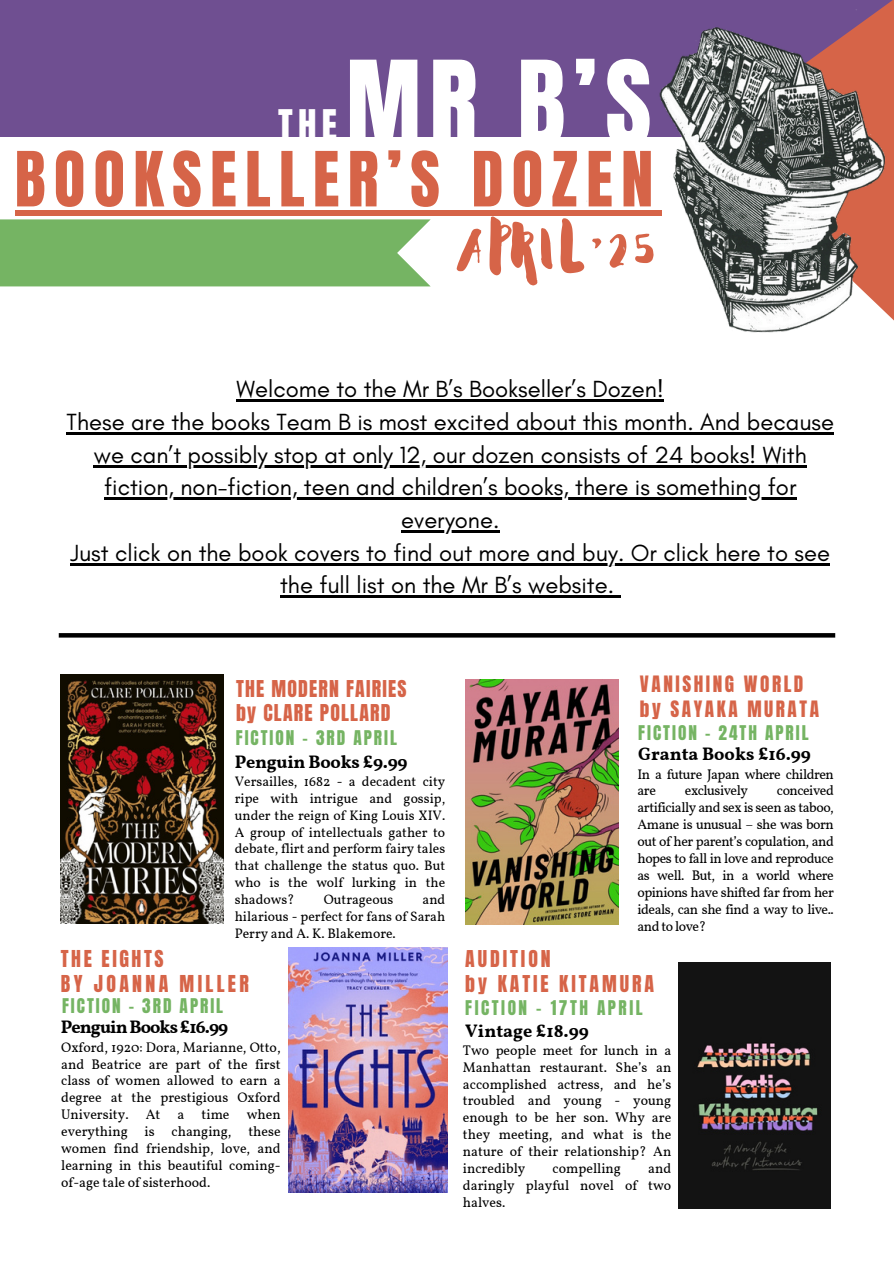
<style>
.page{position:relative;width:894px;height:1264px;background:#fff}
.page>*{position:absolute;margin:0;border:0;box-sizing:border-box;transform-origin:0 0}
.t1{font:100.65px "Anton";color:#fff}
.t2{font:64.65px "Anton";letter-spacing:.13em;color:#d66448}
.t3{font:37.05px "Anton";color:#fff}
.t4{font:23.85px/32.7px "Glacial Indifference";color:#000;text-align:center}
.t5{font:19.8px "Anton";letter-spacing:.065em;color:#d66448}
.t6{font:19.8px "Anton";letter-spacing:.15em;color:#d66448}
.t7{font:19.8px/24.8px "Anton";letter-spacing:.17em;color:#d66448}
.t8{font:19.2px "Anton";letter-spacing:.135em;color:#d66448}
.t9{font:700 18px "Vollkorn";letter-spacing:-.015em;color:#000}
.t10{font:700 18px "Vollkorn";letter-spacing:-.05em;color:#000}
.t11{font:17.25px "Anton";letter-spacing:.115em;color:#75b463}
.t12{font:17.25px "Anton";letter-spacing:.145em;color:#75b463}
.t13{font:13.95px/17px "Vollkorn";color:#000;text-align:justify}
.t14{font:13.95px/17px "Vollkorn";letter-spacing:-.035em;color:#000}
.t15{font:13.8px/17px "Vollkorn";color:#000;text-align:justify}
</style>
<div class="page">
<svg style="left:59px;top:633px;width:776px;height:4px;background:#050505"></svg>
<img style="left:61px;top:674px;width:162px;height:249px">
<img style="left:288px;top:947px;width:159px;height:245px">
<img style="left:678px;top:962px;width:152px;height:245px">
<img style="left:465px;top:679px;width:153px;height:245px">
<hr style="left:236px;top:399px;width:427px;height:3px;background:#000">
<hr style="left:67px;top:432px;width:766px;height:2px;background:#000">
<hr style="left:94px;top:465px;width:712px;height:2px;background:#000">
<hr style="left:104px;top:497px;width:692px;height:3px;background:#000">
<hr style="left:401px;top:530px;width:98px;height:2px;background:#000">
<hr style="left:70px;top:563px;width:759px;height:2px;background:#000">
<hr style="left:280px;top:595px;width:334px;height:3px;background:#000">
<svg style="left:614px;top:595px;width:6px;height:3px"></svg>
<div style="left:0;top:0;width:893px;height:137px;background:#6f4f91"></div>
<div style="left:0;top:219px;width:430px;height:67px;background:#75b463"></div>
<div style="left:15px;top:210px;width:646px;height:5px;background:#d66448"></div>
<img style="left:502px;top:0;width:391px;height:333px">
<svg style="left:502px;top:216px;width:50px;height:69px"></svg>
<svg style="left:560px;top:218px;width:24px;height:55px"></svg>
<svg style="left:592px;top:238px;width:9px;height:10px"></svg>
<svg style="left:609px;top:233px;width:17px;height:35px"></svg>
<svg style="left:634px;top:233px;width:19px;height:30px"></svg>
<p class="t1" style="left:346px;top:31px;width:307px">MR B’S</p>
<p class="t2" style="left:15px;top:133px;width:640px">BOOKSELLER’S DOZEN</p>
<p class="t3" style="left:278px;top:99px;width:60px">THE</p>
<p class="t4" style="left:67px;top:372px;width:768px">Welcome to the Mr B’s Bookseller’s Dozen!<br>These are the books Team B is most excited about this month. And because</p>
<p class="t4" style="left:94px;top:438px;width:714px">we can’t possibly stop at only 12, our dozen consists of 24 books! With</p>
<h4 class="t4" style="left:104px;top:470px;width:693px">fiction, non-fiction, teen and children’s books, there is something for</h4>
<h2 class="t4" style="left:401px;top:503px;width:100px">everyone.</h2>
<h3 class="t4" style="left:70px;top:536px;width:760px">Just click on the book covers to find out more and buy. Or click here to see the full list on the Mr B’s website.</h3>
<h5 class="t5" style="left:236px;top:674px;width:172px">THE MODERN FAIRIES</h5>
<p class="t5" style="left:236px;top:699px;width:156px">by CLARE POLLARD</p>
<p class="t11" style="left:236px;top:725px;width:162px">FICTION - 3RD APRIL</p>
<p class="t9" style="left:235px;top:750px;width:174px">Penguin Books £9.99</p>
<p class="t15" style="left:235px;top:774px;width:212px">Versailles, 1682 - a decadent city ripe with intrigue and gossip, under the reign of King Louis XIV.<br>A group of intellectuals gather to debate, flirt and perform fairy tales that challenge the status quo. But who is the wolf lurking in the shadows?</p>
<p class="t15" style="left:235px;top:892px;width:212px;text-indent:188px">and hilarious - perfect for fans of Sarah Perry and A. K. Blakemore.</p>
<p class="t15" style="left:323px;top:892px;width:71px">Outrageous</p>
<p class="t7" style="left:61px;top:946px;width:189px">THE EIGHTS<br>BY JOANNA MILLER</p>
<p class="t10" style="left:61px;top:1016px;width:169px">PenguinBooks£16.99</p>
<p class="t11" style="left:62px;top:992px;width:162px">FICTION - 3RD APRIL</p>
<p class="t13" style="left:61px;top:1039px;width:221px">Oxford, 1920: Dora, Marianne, Otto, and Beatrice are part of the first class of women allowed to earn a degree at the prestigious Oxford University. At a time when everything is changing, these women find friendship, love, and learning in this beautiful coming&shy;of-age tale of sisterhood.</p>
<p class="t8" style="left:639px;top:670px;width:165px">VANISHING WORLD</p>
<p class="t8" style="left:639px;top:695px;width:180px">by SAYAKA MURATA</p>
<p class="t9" style="left:638px;top:743px;width:174px">Granta Books £16.99</p>
<h6 class="t14" style="left:637px;top:766px;width:198px">In a future Japan where children are</h6>
<p class="t11" style="left:638px;top:720px;width:172px">FICTION - 24TH APRIL</p>
<h6 class="t13" style="left:637px;top:783px;width:198px;text-indent:139px">conceived artificially and sex is seen as taboo, Amane is unusual – she was born out of her parent’s copulation, and hopes to fall in love and reproduce as well. But, in a world where opinions have shifted far from her ideals, can she find a way to live.. and to love?</h6>
<h6 class="t14" style="left:684px;top:783px;width:65px">exclusively</h6>
<p class="t6" style="left:465px;top:944px;width:87px">AUDITION</p>
<p class="t6" style="left:465px;top:969px;width:190px">by KATIE KITAMURA</p>
<p class="t12" style="left:465px;top:995px;width:179px">FICTION - 17TH APRIL</p>
<p class="t9" style="left:465px;top:1019px;width:125px">Vintage £18.99</p>
<p class="t13" style="left:463px;top:1042px;width:210px">Two people meet for lunch in a Manhattan restaurant. She’s an accomplished actress, and he’s troubled and young - young enough to be her son. Why are they meeting, and what is the nature of their relationship? An incredibly</p>
<p class="t13" style="left:463px;top:1160px;width:210px;text-indent:185px">and daringly playful novel of two halves.</p>
<p class="t13" style="left:552px;top:1160px;width:70px">compelling</p>
</div>
